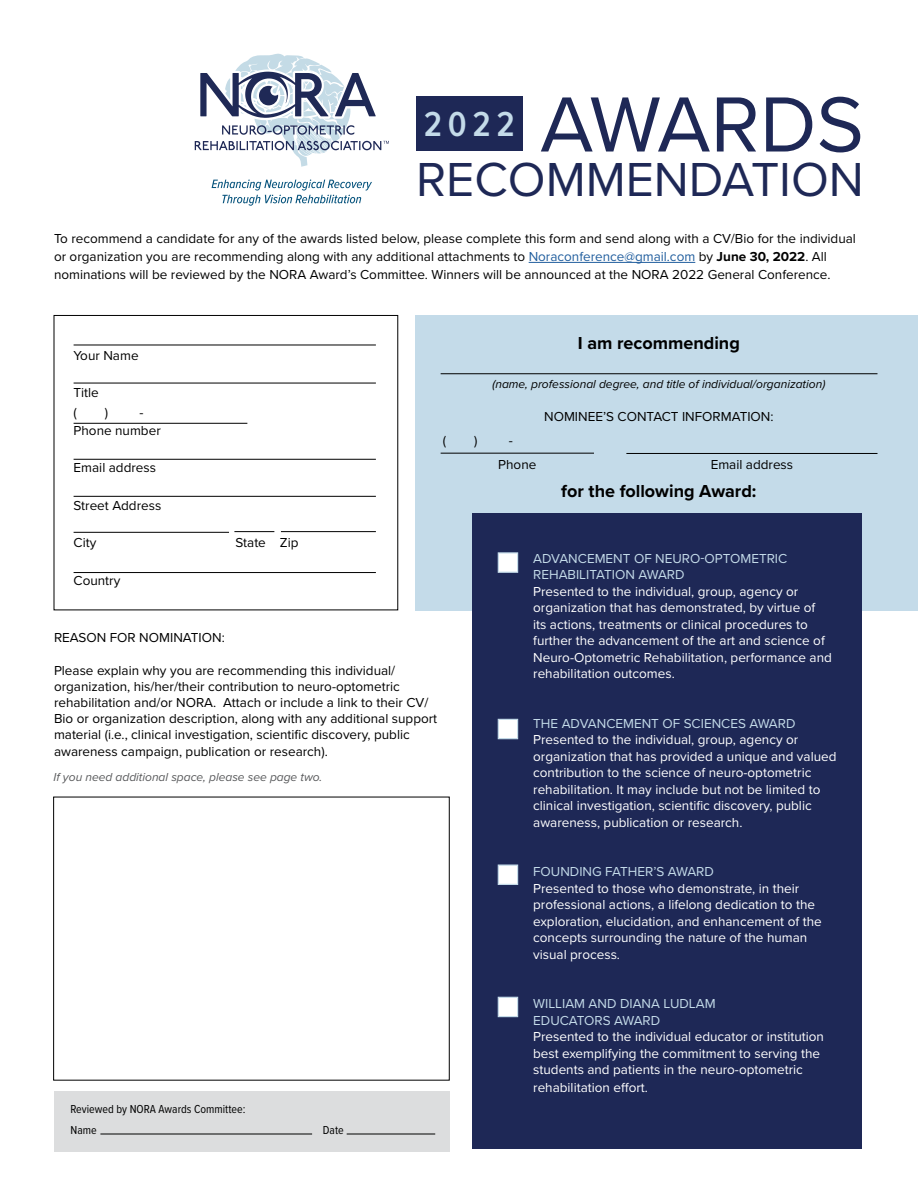
<style>
.page{position:relative;width:918px;height:1188px;background:#fff}
.page>*{position:absolute;margin:0;border:0;box-sizing:border-box;transform-origin:0 0}
.t1{font:81px "Proxima Nova";color:#1e2856}
.t2{font:49.5px "Proxima Nova";color:#1e2856}
.t3{font:600 36px "Proxima Nova Cond";color:#c4dbe9}
.t4{font:700 18px "Proxima Nova";color:#000}
.t5{font:13.5px/16.5px "Proxima Nova";color:#fff}
.t6{font:13.5px/16.2px "Proxima Nova";color:#000}
.t7{font:13.5px/16.5px "Proxima Nova";color:#c4dbe9}
.t8{font:italic 12px "Proxima Nova";color:#000}
.t9{font:italic 12px "Proxima Nova";color:#58595b}
.t10{font:12px/21px "Proxima Nova Cond";color:#000}
.s1{color:#215e9e}
.s2{font-weight:700}
</style>
<div class="page">
<div style="left:54px;top:1091px;width:395px;height:60px;background:#dcddde"></div>
<div style="left:416px;top:315px;width:502px;height:296px;background:#c4dbe9"></div>
<svg style="left:195px;top:54px;width:194px;height:113px"></svg>
<svg style="left:212px;top:180px;width:160px;height:26px"></svg>
<div style="left:416px;top:97px;width:107px;height:54px;background:#1e2856"></div>
<hr style="left:529px;top:262px;width:166px;height:1px;background:#215e9e">
<div style="left:473px;top:514px;width:389px;height:635px;background:#1e2856"></div>
<div style="left:498px;top:552px;width:20px;height:21px;background:#fff;border:1px solid #c4dbe9"></div>
<div style="left:498px;top:719px;width:20px;height:20px;background:#fff;border:1px solid #c4dbe9"></div>
<div style="left:498px;top:997px;width:20px;height:20px;background:#fff;border:1px solid #c4dbe9"></div>
<div style="left:498px;top:865px;width:20px;height:20px;background:#fff;border:1px solid #c4dbe9"></div>
<hr style="left:74px;top:345px;width:302px;height:1px;background:#000">
<hr style="left:74px;top:383px;width:302px;height:1px;background:#000">
<hr style="left:74px;top:423px;width:173px;height:1px;background:#000">
<hr style="left:74px;top:459px;width:302px;height:1px;background:#000">
<hr style="left:74px;top:496px;width:302px;height:1px;background:#000">
<hr style="left:74px;top:532px;width:155px;height:1px;background:#000">
<hr style="left:234px;top:531px;width:40px;height:1px;background:#000">
<hr style="left:281px;top:531px;width:95px;height:1px;background:#000">
<hr style="left:74px;top:572px;width:302px;height:1px;background:#000">
<hr style="left:441px;top:373px;width:437px;height:1px;background:#000">
<hr style="left:626px;top:453px;width:252px;height:1px;background:#000">
<hr style="left:441px;top:453px;width:153px;height:1px;background:#000">
<hr style="left:100px;top:1134px;width:212px;height:1px;background:#000">
<hr style="left:347px;top:1134px;width:88px;height:1px;background:#000">
<div style="left:53px;top:797px;width:397px;height:284px;border:1px solid #000"></div>
<h1 class="t1" style="left:540px;top:64px;width:325px">AWARDS</h1>
<h2 class="t2" style="left:416px;top:143px;width:449px">RECOMMENDATION</h2>
<h3 class="t3" style="left:424px;top:98px;width:92px">2022</h3>
<p class="t6" style="left:54px;top:229px;width:803px;line-height:18px">To recommend a candidate for any of the awards listed below, please complete this form and send along with a CV/Bio for the individual or organization you are recommending along with any additional attachments to <span class="s1">Noraconference@gmail.com</span> by <span class="s2">June 30, 2022</span>. All nominations will be reviewed by the NORA Award’s Committee. Winners will be announced at the NORA 2022 General Conference.</p>
<h3 class="t4" style="left:578px;top:329px;width:164px">I am recommending</h3>
<p class="t8" style="left:492px;top:375px;width:334px">(name, professional degree, and title of individual/organization)</p>
<p class="t6" style="left:544px;top:408px;width:231px">NOMINEE’S CONTACT INFORMATION:</p>
<p class="t6" style="left:74px;top:346px;width:67px">Your Name</p>
<p class="t6" style="left:74px;top:384px;width:27px">Title</p>
<p class="t6" style="left:74px;top:421px;width:89px">Phone number</p>
<p class="t6" style="left:74px;top:459px;width:84px">Email address</p>
<p class="t6" style="left:74px;top:496px;width:89px">Street Address</p>
<p class="t6" style="left:74px;top:534px;width:24px">City</p>
<p class="t6" style="left:236px;top:534px;width:64px">State Zip</p>
<p class="t6" style="left:74px;top:571px;width:48px">Country</p>
<p class="t6" style="left:74px;top:404px;width:5px">(</p>
<p class="t6" style="left:105px;top:404px;width:5px">)</p>
<p class="t6" style="left:139px;top:404px;width:6px">-</p>
<p class="t6" style="left:443px;top:432px;width:5px">(</p>
<p class="t6" style="left:474px;top:432px;width:5px">)</p>
<p class="t6" style="left:509px;top:432px;width:6px">-</p>
<p class="t6" style="left:498px;top:456px;width:40px">Phone</p>
<p class="t6" style="left:711px;top:456px;width:84px">Email address</p>
<h3 class="t4" style="left:561px;top:478px;width:197px">for the following Award:</h3>
<p class="t7" style="left:533px;top:550px;width:256px">ADVANCEMENT OF NEURO-OPTOMETRIC<br>REHABILITATION AWARD</p>
<p class="t5" style="left:533px;top:583px;width:300px">Presented to the individual, group, agency or organization that has demonstrated, by virtue of its actions, treatments or clinical procedures to further the advancement of the art and science of Neuro-Optometric Rehabilitation, performance and rehabilitation outcomes.</p>
<p class="t6" style="left:54px;top:629px;width:172px">REASON FOR NOMINATION:</p>
<p class="t6" style="left:54px;top:661px;width:385px">Please explain why you are recommending this individual/ organization, his/her/their contribution to neuro-optometric rehabilitation and/or NORA. Attach or include a link to their CV/ Bio or organization description, along with any additional support material (i.e., clinical investigation, scientific discovery, public awareness campaign, publication or research).</p>
<p class="t7" style="left:533px;top:715px;width:264px">THE ADVANCEMENT OF SCIENCES AWARD</p>
<p class="t5" style="left:533px;top:731px;width:305px">Presented to the individual, group, agency or organization that has provided a unique and valued contribution to the science of neuro-optometric rehabilitation. It may include but not be limited to clinical investigation, scientific discovery, public awareness, publication or research.</p>
<p class="t7" style="left:533px;top:863px;width:182px">FOUNDING FATHER’S AWARD</p>
<p class="t5" style="left:533px;top:880px;width:290px">Presented to those who demonstrate, in their professional actions, a lifelong dedication to the exploration, elucidation, and enhancement of the concepts surrounding the nature of the human visual process.</p>
<p class="t7" style="left:533px;top:995px;width:184px">WILLIAM AND DIANA LUDLAM<br>EDUCATORS AWARD</p>
<p class="t5" style="left:533px;top:1028px;width:292px">Presented to the individual educator or institution best exemplifying the commitment to serving the students and patients in the neuro-optometric</p>
<p class="t5" style="left:533px;top:1079px;width:116px">rehabilitation effort.</p>
<p class="t9" style="left:54px;top:768px;width:270px">If you need additional space, please see page two.</p>
<p class="t10" style="left:71px;top:1098px;width:177px">Reviewed by NORA Awards Committee:<br>Name</p>
<p class="t10" style="left:323px;top:1119px;width:22px">Date</p>
</div>
